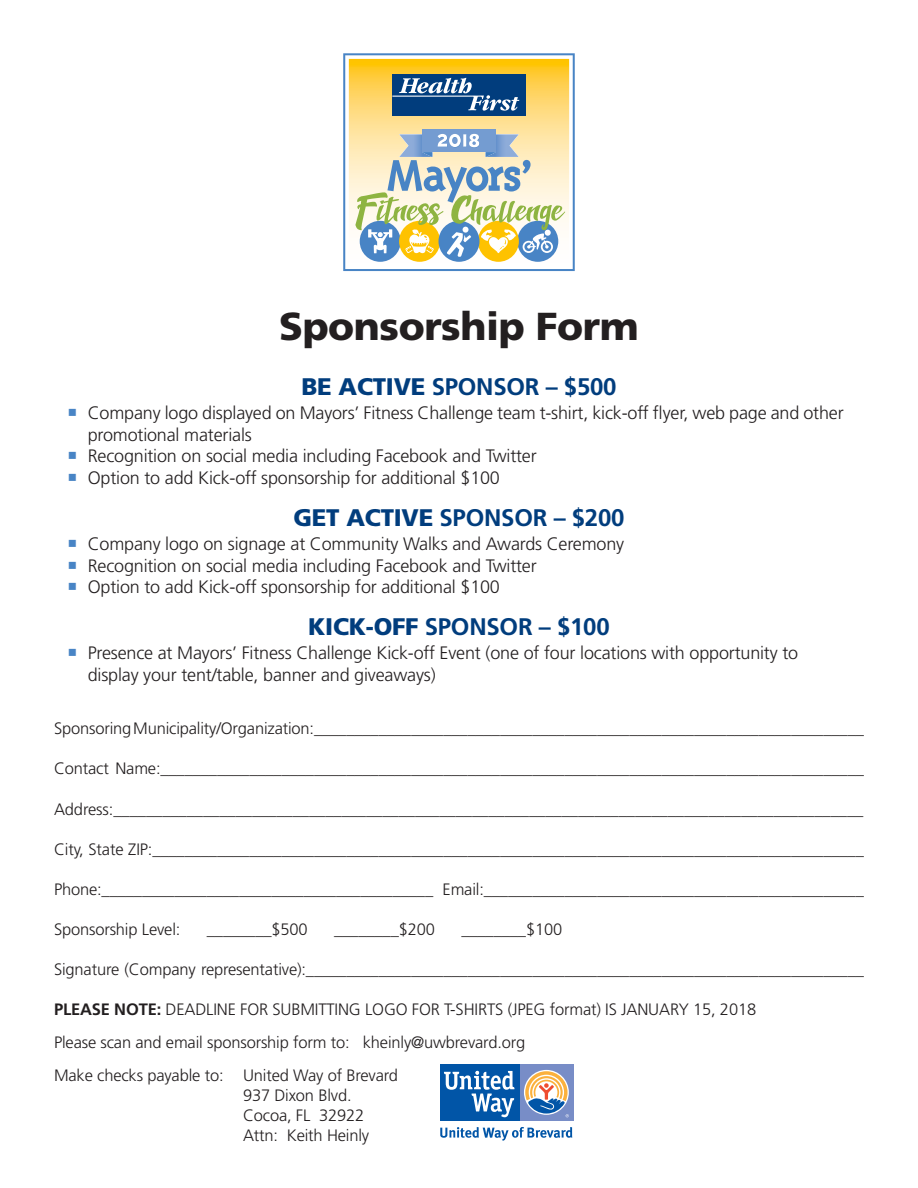
<style>
.page{position:relative;width:918px;height:1188px;background:#fff}
.page>*{position:absolute;margin:0;border:0;box-sizing:border-box;transform-origin:0 0}
.t1{font:900 39px "Frutiger LT Std";letter-spacing:-.01em;color:#231f20}
.t2{font:700 24px "Frutiger LT Std";letter-spacing:-.01em;color:#013d7d}
.t3{font:300 18px/21.6px "Frutiger LT Std";letter-spacing:-.01em;color:#231f20}
.t4{font:300 16.5px "Frutiger LT Std";letter-spacing:-.01em;color:#231f20}
.s1{font-weight:900}
.s2{color:#4884c5}
.s3{font-weight:700}
</style>
<div class="page">
<svg style="left:343px;top:53px;width:232px;height:218px"></svg>
<div style="left:517px;top:221px;width:41px;height:41px;background:#4884c5;border-radius:50%"></div>
<div style="left:478px;top:221px;width:41px;height:41px;background:#fec200;border-radius:50%"></div>
<div style="left:360px;top:221px;width:41px;height:41px;background:#4884c5;border-radius:50%"></div>
<div style="left:399px;top:221px;width:41px;height:41px;background:#fec200;border-radius:50%"></div>
<div style="left:439px;top:221px;width:40px;height:41px;background:#4884c5;border-radius:50%"></div>
<div style="left:392px;top:74px;width:134px;height:41px;background:#013d7d"></div>
<svg style="left:392px;top:78px;width:127px;height:33px"></svg>
<div style="left:422px;top:130px;width:74px;height:22px;background:#749cd1"></div>
<svg style="left:355px;top:134px;width:210px;height:123px"></svg>
<svg style="left:440px;top:1064px;width:134px;height:1px"></svg>
<div style="left:519px;top:1065px;width:55px;height:56px;background:#788dc7"></div>
<div style="left:440px;top:1065px;width:79px;height:56px;background:#0155a7"></div>
<svg style="left:525px;top:1071px;width:44px;height:46px"></svg>
<svg style="left:444px;top:1071px;width:70px;height:46px"></svg>
<svg style="left:440px;top:1127px;width:132px;height:14px"></svg>
<p class="t1" style="left:279px;top:302px;width:361px">Sponsorship Form</p>
<p class="t2" style="left:301px;top:373px;width:317px"><span class="s1">BE ACTIVE</span> SPONSOR – $500</p>
<p class="t3" style="left:88px;top:402px;width:757px;text-indent:-20px"><span class="s2">○</span> Company logo displayed on Mayors’ Fitness Challenge team t-shirt, kick-off flyer, web page and other promotional materials</p>
<p class="t3" style="left:68px;top:446px;width:471px"><span class="s2">○</span> Recognition on social media including Facebook and Twitter</p>
<p class="t3" style="left:68px;top:467px;width:434px"><span class="s2">○</span> Option to add Kick-off sponsorship for additional $100</p>
<p class="t2" style="left:293px;top:504px;width:333px"><span class="s1">GET ACTIVE</span> SPONSOR – $200</p>
<p class="t3" style="left:68px;top:533px;width:558px"><span class="s2">○</span> Company logo on signage at Community Walks and Awards Ceremony</p>
<p class="t3" style="left:68px;top:555px;width:471px"><span class="s2">○</span> Recognition on social media including Facebook and Twitter</p>
<p class="t3" style="left:68px;top:576px;width:434px"><span class="s2">○</span> Option to add Kick-off sponsorship for additional $100</p>
<p class="t2" style="left:308px;top:613px;width:303px"><span class="s1">KICK-OFF</span> SPONSOR – $100</p>
<p class="t3" style="left:88px;top:643px;width:712px;text-indent:-20px"><span class="s2">○</span> Presence at Mayors’ Fitness Challenge Kick-off Event (one of four locations with opportunity to display your tent/table, banner and giveaways)</p>
<p class="t4" style="left:54px;top:719px;width:812px">Sponsoring Municipality/Organization:____________________________________________________________________</p>
<p class="t4" style="left:54px;top:759px;width:812px">Contact Name:_______________________________________________________________________________________</p>
<p class="t4" style="left:54px;top:799px;width:811px">Address:____________________________________________________________________________________________</p>
<p class="t4" style="left:54px;top:840px;width:812px">City, State ZIP:________________________________________________________________________________________</p>
<p class="t4" style="left:54px;top:880px;width:811px">Phone:_________________________________________ Email:_______________________________________________</p>
<p class="t4" style="left:54px;top:920px;width:128px">Sponsorship Level:</p>
<p class="t4" style="left:207px;top:920px;width:102px">________$500</p>
<p class="t4" style="left:334px;top:920px;width:102px">________$200</p>
<p class="t4" style="left:461px;top:920px;width:102px">________$100</p>
<p class="t4" style="left:54px;top:960px;width:812px">Signature (Company representative):_____________________________________________________________________</p>
<p class="t4" style="left:54px;top:1000px;width:704px"><span class="s3">PLEASE NOTE:</span> DEADLINE FOR SUBMITTING LOGO FOR T-SHIRTS (JPEG format) IS JANUARY 15, 2018</p>
<p class="t4" style="left:54px;top:1033px;width:473px">Please scan and email sponsorship form to: kheinly@uwbrevard.org</p>
<p class="t4" style="left:54px;top:1066px;width:346px">Make checks payable to: United Way of Brevard</p>
<p class="t4" style="left:243px;top:1086px;width:110px">937 Dixon Blvd.</p>
<p class="t4" style="left:243px;top:1106px;width:123px">Cocoa, FL 32922</p>
<p class="t4" style="left:243px;top:1126px;width:128px">Attn: Keith Heinly</p>
</div>
